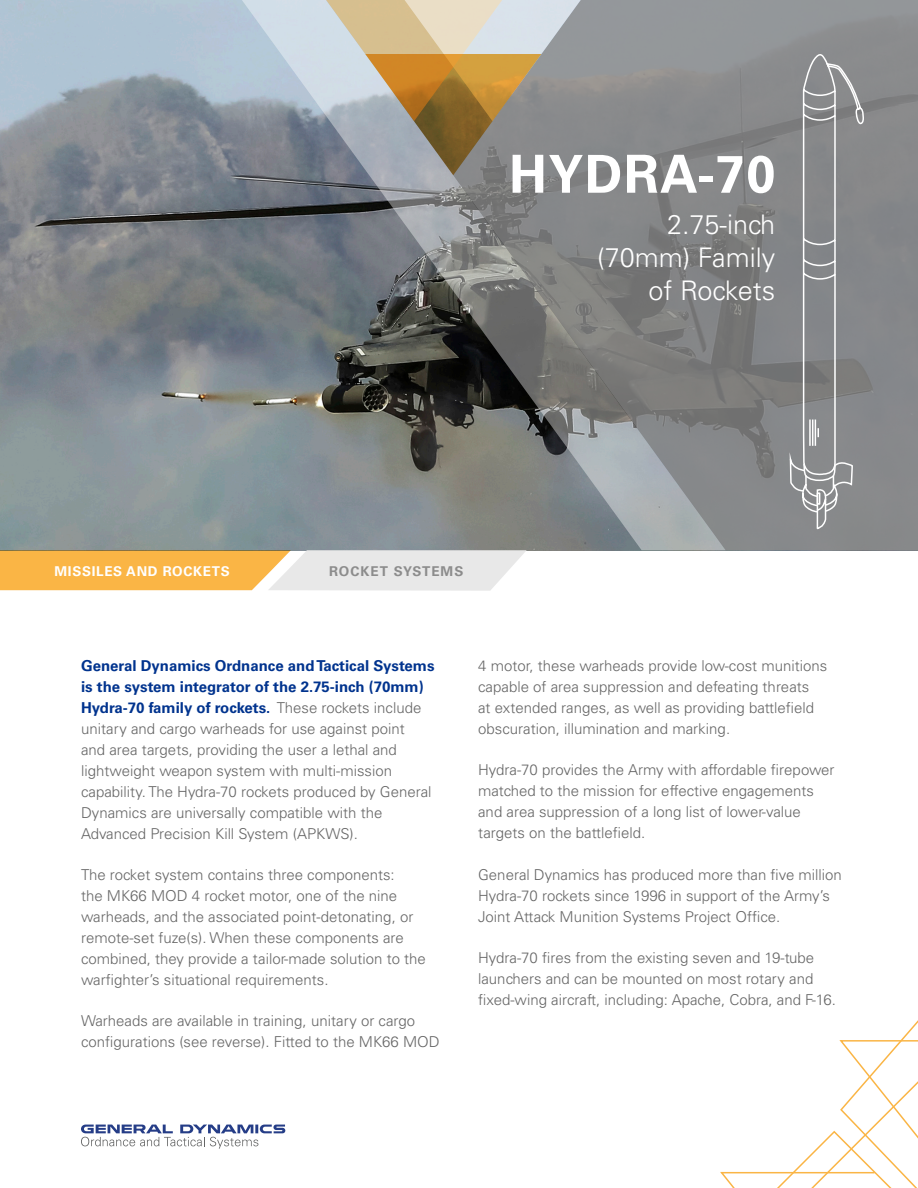
<style>
.page{position:relative;width:918px;height:1188px;background:#fff}
.page>*{position:absolute;margin:0;border:0;box-sizing:border-box;transform-origin:0 0}
.Main_Title_White{font:700 52.5px "Univers";letter-spacing:.025em;color:#fff}
.Main_Subtitle_White{font:300 27px "Univers";color:#fff}
.Body_Copy{font:300 15px/21px "Univers";color:#666}
.CATEGORY_TITLE{font:700 13.5px "Univers";letter-spacing:.05em;color:#fff}
.Category{font:700 13.5px "Univers";letter-spacing:.075em;color:#8c8c8c}
.s1{font-weight:700;color:#00338e}
</style>
<div class="page">
<img style="left:0;top:0;width:192px;height:550px">
<svg style="left:726px;top:0;width:192px;height:550px;background:#858688"></svg>
<svg style="left:192px;top:0;width:534px;height:550px;background:#7e8385"></svg>
<svg style="left:326px;top:0;width:255px;height:175px;background:#b1a590"></svg>
<svg style="left:720px;top:1020px;width:198px;height:168px"></svg>
<svg style="left:81px;top:1125px;width:204px;height:24px"></svg>
<svg style="left:0;top:550px;width:527px;height:41px;background:#f0ce97"></svg>
<svg style="left:802px;top:51px;width:63px;height:500px;background:#8b8c8e"></svg>
<svg style="left:789px;top:402px;width:65px;height:128px;background:#959799"></svg>
<p class="Main_Title_White" style="left:509px;top:143px;width:268px">HYDRA-70</p>
<p class="Main_Subtitle_White" style="left:667px;top:208px;width:110px">2.75-inch</p>
<p class="Main_Subtitle_White" style="left:597px;top:241px;width:180px">(70mm) Family</p>
<p class="Main_Subtitle_White" style="left:649px;top:274px;width:128px">of Rockets</p>
<p class="CATEGORY_TITLE" style="left:55px;top:564px;width:177px">MISSILES AND ROCKETS</p>
<p class="Category" style="left:329px;top:564px;width:136px">ROCKET SYSTEMS</p>
<p class="Body_Copy" style="left:81px;top:655px;width:355px"><span class="s1">General Dynamics Ordnance and Tactical Systems is the system integrator of the 2.75-inch (70mm)<br>Hydra-70 family of rockets.</span> These rockets include unitary and cargo warheads for use against point<br>and area targets, providing the user a lethal and lightweight weapon system with multi-mission capability. The Hydra-70 rockets produced by General Dynamics are universally compatible with the Advanced Precision Kill System (APKWS).</p>
<p class="Body_Copy" style="left:81px;top:864px;width:346px">The rocket system contains three components:<br>the MK66 MOD 4 rocket motor, one of the nine warheads, and the associated point-detonating, or remote-set fuze(s). When these components are combined, they provide a tailor-made solution to the warfighter’s situational requirements.</p>
<p class="Body_Copy" style="left:81px;top:1010px;width:360px">Warheads are available in training, unitary or cargo configurations (see reverse). Fitted to the MK66 MOD</p>
<p class="Body_Copy" style="left:478px;top:655px;width:351px">4 motor, these warheads provide low-cost munitions capable of area suppression and defeating threats<br>at extended ranges, as well as providing battlefield obscuration, illumination and marking.</p>
<p class="Body_Copy" style="left:478px;top:760px;width:358px">Hydra-70 provides the Army with affordable firepower matched to the mission for effective engagements and area suppression of a long list of lower-value targets on the battlefield.</p>
<p class="Body_Copy" style="left:478px;top:864px;width:365px">General Dynamics has produced more than five million<br>Hydra-70 rockets since 1996 in support of the Army’s<br>Joint Attack Munition Systems Project Office.</p>
<p class="Body_Copy" style="left:478px;top:947px;width:359px">Hydra-70 fires from the existing seven and 19-tube launchers and can be mounted on most rotary and fixed-wing aircraft, including: Apache, Cobra, and F-16.</p>
</div>
